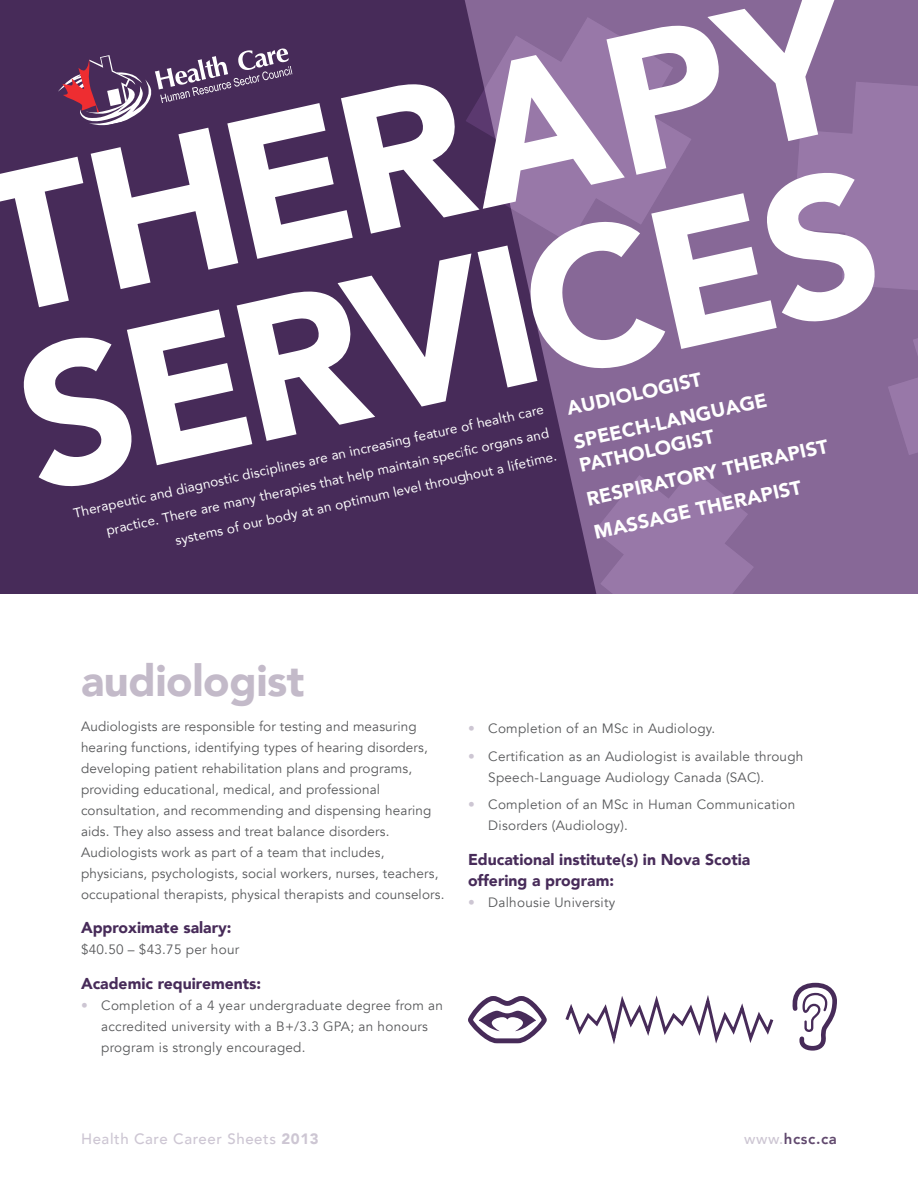
<style>
.page{position:relative;width:918px;height:1188px;background:#fff}
.page>*{position:absolute;margin:0;border:0;box-sizing:border-box;transform-origin:0 0}
.t1{font:900 195.9px/179.4px "Avenir";color:#fff}
.t2{font:900 43.5px "Avenir";letter-spacing:-.01em;color:#c3bac9}
.t3{font:900 19.5px/33.9px "Avenir";color:#fff}
.t4{font:900 15.75px/21px "Avenir";color:#472b59}
.t5{font:500 15px "Avenir";letter-spacing:.04em;color:#cdc6d3}
.t6{font:800 15px "Avenir";letter-spacing:.04em;color:#61496e}
.t7{font:13.5px/21px "Avenir";letter-spacing:.01em;color:#58595b}
.t8{font:13.5px/24.6px "Avenir";color:#fff;text-align:right}
.s1{color:#cdc6d3}
.s2{font-weight:900}
.s3{font-weight:500;color:#cdc6d3}
</style>
<div class="page">
<div style="left:0;top:0;width:918px;height:594px;background:#472b59"></div>
<svg style="left:58px;top:48px;width:235px;height:78px"></svg>
<svg style="left:464px;top:0;width:454px;height:594px;background:#816292"></svg>
<svg style="left:565px;top:995px;width:209px;height:49px"></svg>
<svg style="left:792px;top:982px;width:45px;height:69px"></svg>
<svg style="left:468px;top:996px;width:79px;height:48px"></svg>
<h1 class="t1" style="left:-35px;top:154px;width:889px;rotate:-12deg">THERAPY<br>SERVICES</h1>
<h3 class="t3" style="left:563px;top:391px;width:199px;rotate:-12deg">AUDIOLOGIST<br>SPEECH-LANGUAGE</h3>
<p class="t8" style="left:71px;top:503px;width:485px;rotate:-13deg">Therapeutic and diagnostic disciplines are an increasing feature of health care practice. There are many therapies that help maintain specifi c organs and systems of our body at an optimum level throughout a lifetime.</p>
<h3 class="t3" style="left:576px;top:448px;width:249px;rotate:-12deg">PATHOLOGIST<br>RESPIRATORY THERAPIST<br>MASSAGE THERAPIST</h3>
<h2 class="t2" style="left:81px;top:644px;width:225px">audiologist</h2>
<p class="t7" style="left:81px;top:716px;width:365px">Audiologists are responsible for testing and measuring hearing functions, identifying types of hearing disorders, developing patient rehabilitation plans and programs, providing educational, medical, and professional consultation, and recommending and dispensing hearing aids. They also assess and treat balance disorders.<br>Audiologists work as part of a team that includes, physicians, psychologists, social workers, nurses, teachers, occupational therapists, physical therapists and counselors.</p>
<p class="t4" style="left:81px;top:917px;width:152px">Approximate salary:</p>
<p class="t7" style="left:81px;top:939px;width:160px">$40.50 – $43.75 per hour</p>
<p class="t4" style="left:81px;top:972px;width:182px">Academic requirements:</p>
<p class="t7" style="left:101px;top:995px;width:343px;text-indent:-20px"><span class="s1">•</span> Completion of a 4 year undergraduate degree from an accredited university with a B+/3.3 GPA; an honours program is strongly encouraged.</p>
<p class="t7" style="left:468px;top:718px;width:249px"><span class="s1">•</span> Completion of an MSc in Audiology.</p>
<p class="t7" style="left:488px;top:746px;width:317px;text-indent:-20px"><span class="s1">•</span> Certification as an Audiologist is available through<br>Speech-Language Audiology Canada (SAC).</p>
<p class="t7" style="left:488px;top:794px;width:309px;text-indent:-20px"><span class="s1">•</span> Completion of an MSc in Human Communication<br>Disorders (Audiology).</p>
<p class="t4" style="left:468px;top:848px;width:284px">Educational institute(s) in Nova Scotia offering a program:</p>
<p class="t7" style="left:468px;top:892px;width:149px"><span class="s1">•</span> Dalhousie University</p>
<p class="t5" style="left:81px;top:1126px;width:239px">Health Care Career Sheets <span class="s2">2013</span></p>
<p class="t6" style="left:744px;top:1127px;width:94px"><span class="s3">www.</span>hcsc.ca</p>
</div>
